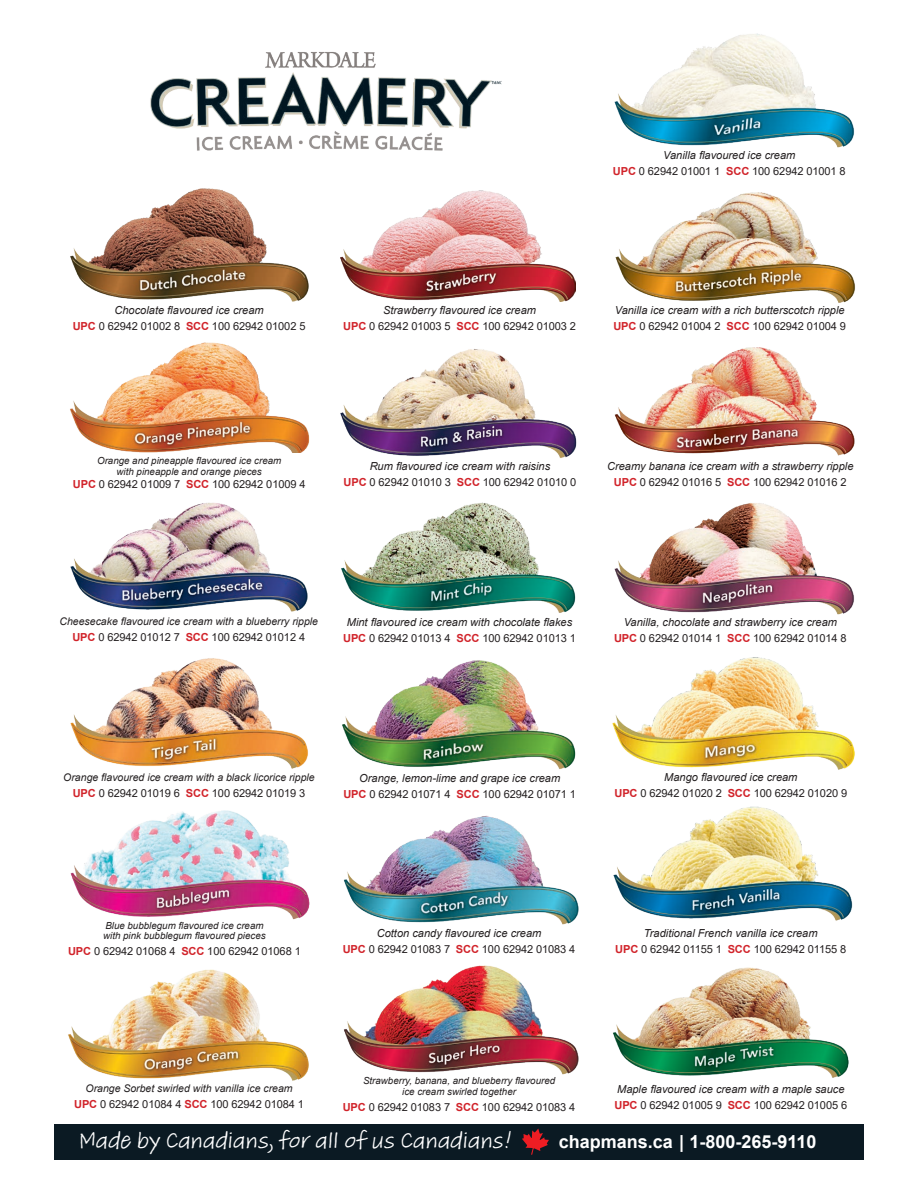
<style>
.page{position:relative;width:918px;height:1188px;background:#fff}
.page>*{position:absolute;margin:0;border:0;box-sizing:border-box;transform-origin:0 0}
.t1{font:23.85px "Adobe Handwriting Tiffany";color:#fff}
.t2{font:700 18px "Arial";color:#fff}
.t3{font:11.1px "Arial";letter-spacing:-.01em;color:#231f20}
.t4{font:italic 11.1px "Arial";color:#231f20}
.t5{font:italic 10.5px "Arial";color:#231f20}
.t6{font:italic 9.75px "Arial";color:#231f20}
.s1{font-weight:700;color:#d1232a}
</style>
<div class="page">
<img style="left:614px;top:33px;width:241px;height:115px">
<img style="left:344px;top:815px;width:235px;height:110px">
<img style="left:344px;top:965px;width:235px;height:110px">
<img style="left:70px;top:810px;width:240px;height:110px">
<img style="left:612px;top:657px;width:243px;height:113px">
<img style="left:613px;top:806px;width:240px;height:115px">
<img style="left:613px;top:967px;width:236px;height:111px">
<img style="left:615px;top:192px;width:240px;height:111px">
<img style="left:614px;top:347px;width:241px;height:109px">
<img style="left:614px;top:503px;width:240px;height:112px">
<img style="left:70px;top:188px;width:239px;height:114px">
<img style="left:70px;top:342px;width:240px;height:111px">
<img style="left:70px;top:503px;width:238px;height:109px">
<img style="left:70px;top:658px;width:238px;height:111px">
<img style="left:68px;top:969px;width:241px;height:112px">
<img style="left:341px;top:191px;width:234px;height:111px">
<img style="left:340px;top:349px;width:237px;height:109px">
<img style="left:341px;top:502px;width:235px;height:111px">
<img style="left:342px;top:660px;width:234px;height:109px">
<img style="left:150px;top:52px;width:352px;height:99px">
<div style="left:54px;top:1124px;width:810px;height:36px;background:#0b1a23"></div>
<svg style="left:522px;top:1129px;width:27px;height:26px"></svg>
<p class="t4" style="left:663px;top:148px;width:134px">Vanilla flavoured ice cream</p>
<p class="t3" style="left:613px;top:164px;width:234px"><span class="s1">UPC</span> 0 62942 01001 1 <span class="s1">SCC</span> 100 62942 01001 8</p>
<p class="t4" style="left:114px;top:303px;width:151px">Chocolate flavoured ice cream</p>
<p class="t3" style="left:73px;top:319px;width:234px"><span class="s1">UPC</span> 0 62942 01002 8 <span class="s1">SCC</span> 100 62942 01002 5</p>
<p class="t4" style="left:383px;top:303px;width:154px">Strawberry flavoured ice cream</p>
<p class="t3" style="left:343px;top:319px;width:234px"><span class="s1">UPC</span> 0 62942 01003 5 <span class="s1">SCC</span> 100 62942 01003 2</p>
<p class="t4" style="left:615px;top:303px;width:232px">Vanilla ice cream with a rich butterscotch ripple</p>
<p class="t3" style="left:613px;top:319px;width:234px"><span class="s1">UPC</span> 0 62942 01004 2 <span class="s1">SCC</span> 100 62942 01004 9</p>
<p class="t6" style="left:97px;top:455px;width:186px">Orange and pineapple flavoured ice cream</p>
<p class="t6" style="left:117px;top:465px;width:147px">with pineapple and orange pieces</p>
<p class="t3" style="left:73px;top:477px;width:234px"><span class="s1">UPC</span> 0 62942 01009 7 <span class="s1">SCC</span> 100 62942 01009 4</p>
<p class="t4" style="left:370px;top:459px;width:182px">Rum flavoured ice cream with raisins</p>
<p class="t3" style="left:344px;top:474px;width:234px"><span class="s1">UPC</span> 0 62942 01010 3 <span class="s1">SCC</span> 100 62942 01010 0</p>
<p class="t4" style="left:607px;top:459px;width:248px">Creamy banana ice cream with a strawberry ripple</p>
<p class="t3" style="left:614px;top:475px;width:234px"><span class="s1">UPC</span> 0 62942 01016 5 <span class="s1">SCC</span> 100 62942 01016 2</p>
<p class="t5" style="left:60px;top:615px;width:260px">Cheesecake flavoured ice cream with a blueberry ripple</p>
<p class="t3" style="left:72px;top:630px;width:234px"><span class="s1">UPC</span> 0 62942 01012 7 <span class="s1">SCC</span> 100 62942 01012 4</p>
<p class="t4" style="left:347px;top:615px;width:227px">Mint flavoured ice cream with chocolate flakes</p>
<p class="t3" style="left:343px;top:630px;width:234px"><span class="s1">UPC</span> 0 62942 01013 4 <span class="s1">SCC</span> 100 62942 01013 1</p>
<p class="t4" style="left:624px;top:615px;width:215px">Vanilla, chocolate and strawberry ice cream</p>
<p class="t3" style="left:614px;top:630px;width:234px"><span class="s1">UPC</span> 0 62942 01014 1 <span class="s1">SCC</span> 100 62942 01014 8</p>
<p class="t5" style="left:63px;top:771px;width:253px">Orange flavoured ice cream with a black licorice ripple</p>
<p class="t3" style="left:73px;top:786px;width:234px"><span class="s1">UPC</span> 0 62942 01019 6 <span class="s1">SCC</span> 100 62942 01019 3</p>
<p class="t4" style="left:359px;top:770px;width:202px">Orange, lemon-lime and grape ice cream</p>
<p class="t3" style="left:343px;top:786px;width:234px"><span class="s1">UPC</span> 0 62942 01071 4 <span class="s1">SCC</span> 100 62942 01071 1</p>
<p class="t4" style="left:664px;top:770px;width:135px">Mango flavoured ice cream</p>
<p class="t3" style="left:614px;top:786px;width:234px"><span class="s1">UPC</span> 0 62942 01020 2 <span class="s1">SCC</span> 100 62942 01020 9</p>
<p class="t6" style="left:105px;top:919px;width:160px">Blue bubblegum flavoured ice cream</p>
<p class="t6" style="left:103px;top:929px;width:164px">with pink bubblegum flavoured pieces</p>
<p class="t3" style="left:68px;top:944px;width:234px"><span class="s1">UPC</span> 0 62942 01068 4 <span class="s1">SCC</span> 100 62942 01068 1</p>
<p class="t4" style="left:377px;top:926px;width:166px">Cotton candy flavoured ice cream</p>
<p class="t3" style="left:343px;top:942px;width:234px"><span class="s1">UPC</span> 0 62942 01083 7 <span class="s1">SCC</span> 100 62942 01083 4</p>
<p class="t4" style="left:644px;top:926px;width:175px">Traditional French vanilla ice cream</p>
<p class="t3" style="left:615px;top:942px;width:233px"><span class="s1">UPC</span> 0 62942 01155 1 <span class="s1">SCC</span> 100 62942 01155 8</p>
<p class="t5" style="left:86px;top:1082px;width:209px">Orange Sorbet swirled with vanilla ice cream</p>
<p class="t3" style="left:74px;top:1097px;width:231px"><span class="s1">UPC</span> 0 62942 01084 4 <span class="s1">SCC</span> 100 62942 01084 1</p>
<p class="t6" style="left:363px;top:1074px;width:194px">Strawberry, banana, and blueberry flavoured</p>
<p class="t6" style="left:402px;top:1085px;width:115px">ice cream swirled together</p>
<p class="t3" style="left:343px;top:1099px;width:234px"><span class="s1">UPC</span> 0 62942 01083 7 <span class="s1">SCC</span> 100 62942 01083 4</p>
<p class="t4" style="left:617px;top:1082px;width:229px">Maple flavoured ice cream with a maple sauce</p>
<p class="t3" style="left:614px;top:1098px;width:234px"><span class="s1">UPC</span> 0 62942 01005 9 <span class="s1">SCC</span> 100 62942 01005 6</p>
<p class="t1" style="left:78px;top:1124px;width:436px">Made by Canadians, for all of us Canadians!</p>
<p class="t2" style="left:559px;top:1129px;width:259px">chapmans.ca | 1-800-265-9110</p>
</div>
